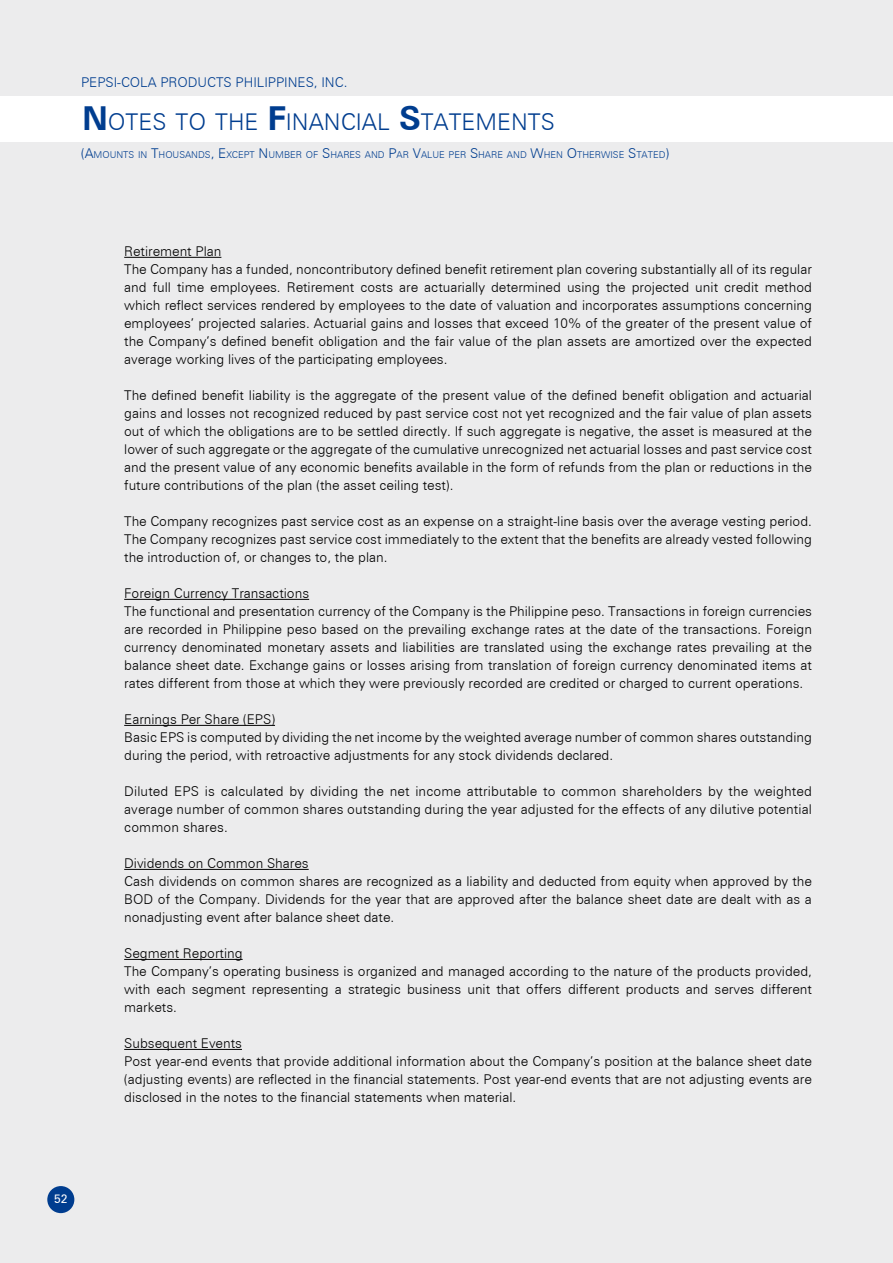
<style>
.page{position:relative;width:893px;height:1263px;background:#ececed}
.page>*{position:absolute;margin:0;border:0;box-sizing:border-box;transform-origin:0 0}
.t1{font:300 23.1px "Zurich BT";color:#003d8f}
.t2{font:300 13.5px/18px "Zurich BT";color:#000}
.t3{font:300 13.5px "Zurich BT";color:#003d8f}
.t4{font:12px "Zurich BT";color:#fff}
.t5{font:300 9.45px "Zurich BT";color:#003d8f}
.s1{font-weight:700;font-size:33px}
.s2{font-size:13.5px}
</style>
<div class="page">
<div style="left:0;top:96px;width:893px;height:46px;background:#fff"></div>
<div style="left:47px;top:1186px;width:27px;height:27px;background:#003d8f;border-radius:50%"></div>
<hr style="left:124px;top:257px;width:97px;height:1px;background:#000">
<hr style="left:124px;top:599px;width:185px;height:1px;background:#000">
<hr style="left:124px;top:725px;width:151px;height:1px;background:#000">
<hr style="left:124px;top:869px;width:185px;height:1px;background:#000">
<hr style="left:124px;top:959px;width:119px;height:1px;background:#000">
<hr style="left:124px;top:1049px;width:118px;height:1px;background:#000">
<p class="t3" style="left:81px;top:74px;width:9px">PEP</p>
<p class="t3" style="left:106px;top:74px;width:26px">SI-COLA</p>
<p class="t3" style="left:160px;top:74px;width:10px">PRODUCT</p>
<p class="t3" style="left:224px;top:74px;width:20px">S PHILIPPINE</p>
<p class="t3" style="left:306px;top:74px;width:43px">S, INC.</p>
<h1 class="t1" style="left:82px;top:108px;width:471px"><span class="s1">N</span> otes to the <span class="s1">F</span>inancial <span class="s1">S</span>tatements</h1>
<p class="t5" style="left:81px;top:149px;width:590px"><span class="s2">(A</span>mounts in <span class="s2">T</span>housands<span class="s2">, E</span>xcept <span class="s2">N</span> umber of <span class="s2">S</span>hares and <span class="s2">P</span>ar <span class="s2">V</span>alue per <span class="s2">S</span>hare and <span class="s2">W</span>hen <span class="s2">O</span>therwise <span class="s2">S</span>tated<span class="s2">)</span></p>
<p class="t2" style="left:124px;top:242px;width:689px">Retirement Plan<br>The Company has a funded, noncontributory defined benefit retirement plan covering substantially all of its regular and full time employees. Retirement costs are actuarially determined using the projected unit credit method which reflect services rendered by employees to the date of valuation and incorporates assumptions concerning employees’ projected salaries. Actuarial gains and losses that exceed 10% of the greater of the present value of the Company’s defined benefit obligation and the fair value of the plan assets are amortized over the expected average working lives of the participating employees.</p>
<p class="t2" style="left:124px;top:386px;width:689px;text-align:justify">The defined benefit liability is the aggregate of the present value of the defined benefit obligation and actuarial gains and losses not recognized reduced by past service cost not yet recognized and the fair value of plan assets out of which the obligations are to be settled directly. If such aggregate is negative, the asset is measured at the lower of such aggregate or the aggregate of the cumulative unrecognized net actuarial losses and past service cost and the present value of any economic benefits available in the form of refunds from the plan or reductions in the future contributions of the plan (the asset ceiling test).</p>
<p class="t2" style="left:124px;top:512px;width:689px;text-align:justify">The Company recognizes past service cost as an expense on a straight-line basis over the average vesting period.<br>The Company recognizes past service cost immediately to the extent that the benefits are already vested following the introduction of, or changes to, the plan.</p>
<p class="t2" style="left:124px;top:584px;width:689px">Foreign Currency Transactions<br>The functional and presentation currency of the Company is the Philippine peso. Transactions in foreign currencies are recorded in Philippine peso based on the prevailing exchange rates at the date of the transactions. Foreign currency denominated monetary assets and liabilities are translated using the exchange rates prevailing at the balance sheet date. Exchange gains or losses arising from translation of foreign currency denominated items at rates different from those at which they were previously recorded are credited or charged to current operations.</p>
<p class="t2" style="left:124px;top:710px;width:689px">Earnings Per Share (EPS)<br>Basic EPS is computed by dividing the net income by the weighted average number of common shares outstanding during the period, with retroactive adjustments for any stock dividends declared.</p>
<p class="t2" style="left:124px;top:782px;width:689px;text-align:justify">Diluted EPS is calculated by dividing the net income attributable to common shareholders by the weighted average number of common shares outstanding during the year adjusted for the effects of any dilutive potential common shares.</p>
<p class="t2" style="left:124px;top:854px;width:689px">Dividends on Common Shares<br>Cash dividends on common shares are recognized as a liability and deducted from equity when approved by the BOD of the Company. Dividends for the year that are approved after the balance sheet date are dealt with as a nonadjusting event after balance sheet date.</p>
<p class="t2" style="left:124px;top:944px;width:689px">Segment Reporting<br>The Company’s operating business is organized and managed according to the nature of the products provided, with each segment representing a strategic business unit that offers different products and serves different markets.</p>
<p class="t2" style="left:124px;top:1034px;width:689px">Subsequent Events<br>Post year-end events that provide additional information about the Company’s position at the balance sheet date (adjusting events) are reflected in the financial statements. Post year-end events that are not adjusting events are disclosed in the notes to the financial statements when material.</p>
<p class="t4" style="left:54px;top:1191px;width:15px">52</p>
</div>
